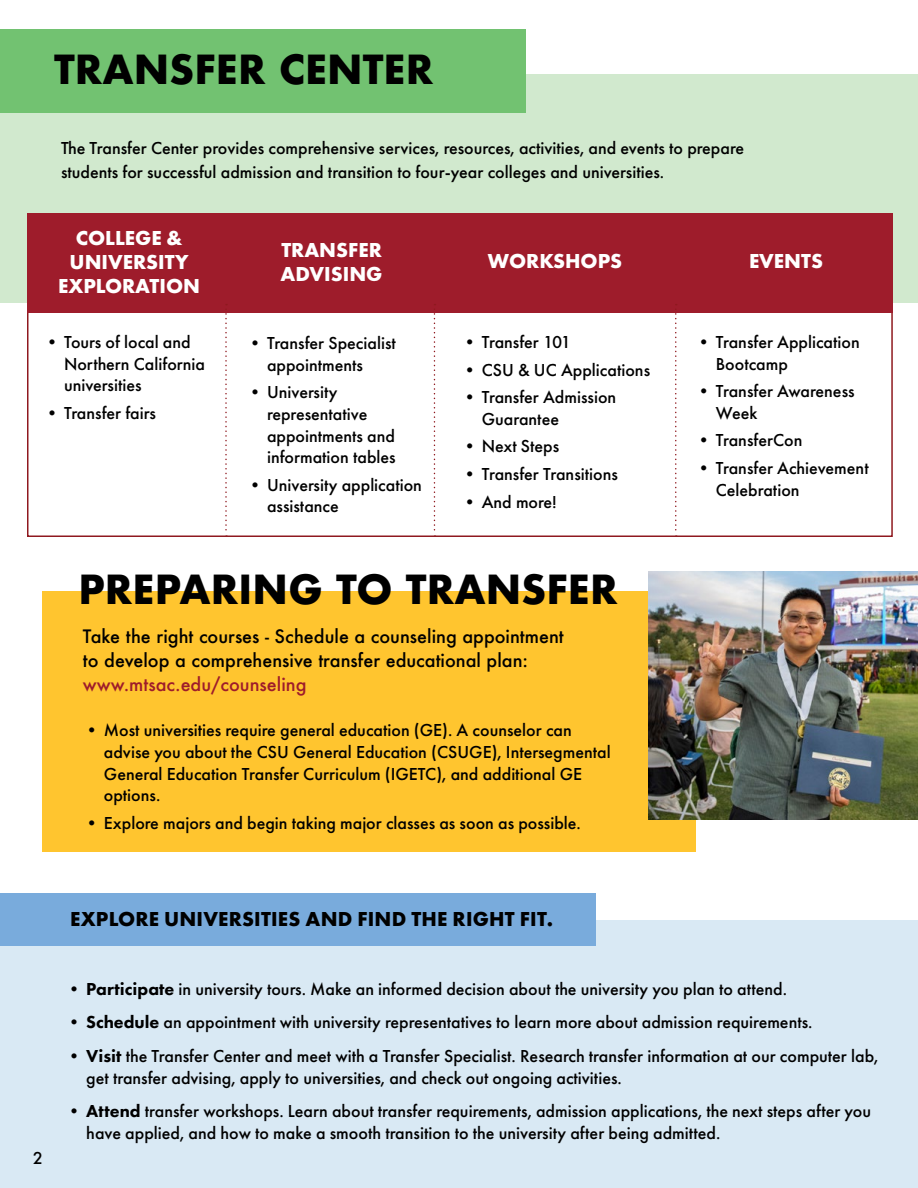
<style>
.page{position:relative;width:918px;height:1188px;background:#fff}
.page>*{position:absolute;margin:0;border:0;box-sizing:border-box;transform-origin:0 0}
.Heading_2__Pg__2_-_O{font:700 39px "Futura";color:#000}
.Heading_1__Pg__2_-_G{font:700 39px "Futura";color:#000}
.t1{font:700 21px/24px "Futura PT";color:#fff;text-align:center}
.Headng_3__Pg__3_-_Bl{font:700 21px "Futura PT";letter-spacing:.01em;color:#000}
.t2{font:500 18px/21.6px "Futura PT";color:#000}
.t3{font:500 18px "Futura";color:#000}
.t4{font:500 18px "Futura";color:#9e1c2b}
.s1{font-weight:800}
</style>
<div class="page">
<div style="left:0;top:75px;width:918px;height:228px;background:#d1e9ce"></div>
<div style="left:0;top:29px;width:526px;height:84px;background:#72c271"></div>
<div style="left:27px;top:213px;width:866px;height:100px;background:#9e1c2b"></div>
<svg style="left:225px;top:304px;width:2px;height:233px"></svg>
<svg style="left:434px;top:304px;width:1px;height:233px"></svg>
<svg style="left:675px;top:304px;width:2px;height:233px"></svg>
<div style="left:42px;top:591px;width:654px;height:261px;background:#ffc52f"></div>
<img style="left:648px;top:571px;width:270px;height:248px">
<div style="left:0;top:920px;width:918px;height:268px;background:#d9e9f4"></div>
<div style="left:0;top:893px;width:596px;height:53px;background:#79abdc"></div>
<p class="Heading_1__Pg__2_-_G" style="left:54px;top:41px;width:381px">TRANSFER CENTER</p>
<p class="t2" style="left:61px;top:136px;width:685px;line-height:24px">The Transfer Center provides comprehensive services, resources, activities, and events to prepare students for successful admission and transition to four-year colleges and universities.</p>
<p class="t1" style="left:58px;top:226px;width:143px">COLLEGE &amp;<br>UNIVERSITY<br>EXPLORATION</p>
<p class="t2" style="left:64px;top:331px;width:143px;text-indent:-21px">• Tours of local and<br>Northern California universities</p>
<p class="t2" style="left:43px;top:402px;width:114px">• Transfer fairs</p>
<p class="t1" style="left:281px;top:238px;width:102px">TRANSFER</p>
<p class="t1" style="left:281px;top:262px;width:103px">ADVISING</p>
<p class="t2" style="left:267px;top:332px;width:130px;text-indent:-21px">• Transfer Specialist appointments</p>
<p class="t2" style="left:267px;top:382px;width:130px;text-indent:-21px">• University representative appointments and information tables</p>
<p class="t2" style="left:267px;top:474px;width:157px;text-indent:-21px">• University application assistance</p>
<p class="t1" style="left:488px;top:248px;width:136px">WORKSHOPS</p>
<p class="t2" style="left:461px;top:331px;width:112px">• Transfer 101</p>
<p class="t2" style="left:461px;top:359px;width:191px">• CSU &amp; UC Applications</p>
<p class="t2" style="left:482px;top:386px;width:136px;text-indent:-21px">• Transfer Admission<br>Guarantee</p>
<p class="t2" style="left:461px;top:436px;width:100px">• Next Steps</p>
<p class="t2" style="left:461px;top:463px;width:159px">• Transfer Transitions</p>
<p class="t2" style="left:461px;top:491px;width:98px">• And more!</p>
<p class="Heading_2__Pg__2_-_O" style="left:79px;top:561px;width:541px">PREPARING TO TRANSFER</p>
<p class="t3" style="left:83px;top:624px;width:483px">Take the right courses - Schedule a counseling appointment</p>
<p class="t3" style="left:83px;top:648px;width:447px">to develop a comprehensive transfer educational plan:</p>
<p class="t4" style="left:83px;top:672px;width:225px">www.mtsac.edu/counseling</p>
<p class="t2" style="left:104px;top:720px;width:508px;text-indent:-21px">• Most universities require general education (GE). A counselor can advise you about the CSU General Education (CSUGE), Intersegmental General Education Transfer Curriculum (IGETC), and additional GE options.</p>
<p class="t2" style="left:83px;top:812px;width:500px">• Explore majors and begin taking major classes as soon as possible.</p>
<p class="Headng_3__Pg__3_-_Bl" style="left:70px;top:905px;width:484px">EXPLORE UNIVERSITIES AND FIND THE RIGHT FIT.</p>
<p class="t1" style="left:749px;top:248px;width:76px">EVENTS</p>
<p class="t2" style="left:716px;top:331px;width:146px;text-indent:-21px">• Transfer Application<br>Bootcamp</p>
<p class="t2" style="left:716px;top:380px;width:140px;text-indent:-21px">• Transfer Awareness<br>Week</p>
<p class="t2" style="left:695px;top:430px;width:109px">• TransferCon</p>
<p class="t2" style="left:716px;top:457px;width:154px;text-indent:-21px">• Transfer Achievement<br>Celebration</p>
<p class="t2" style="left:33px;top:1147px;width:12px">2</p>
<p class="t2" style="left:65px;top:978px;width:723px"><span class="s1">• Participate</span> in university tours. Make an informed decision about the university you plan to attend.</p>
<p class="t2" style="left:65px;top:1012px;width:749px"><span class="s1">• Schedule</span> an appointment with university representatives to learn more about admission requirements.</p>
<p class="t2" style="left:86px;top:1045px;width:794px;text-indent:-21px"><span class="s1">• Visit</span> the Transfer Center and meet with a Transfer Specialist. Research transfer information at our computer lab, get transfer advising, apply to universities, and check out ongoing activities.</p>
<p class="t2" style="left:86px;top:1100px;width:786px;text-indent:-21px"><span class="s1">• Attend</span> transfer workshops. Learn about transfer requirements, admission applications, the next steps after you have applied, and how to make a smooth transition to the university after being admitted.</p>
</div>
